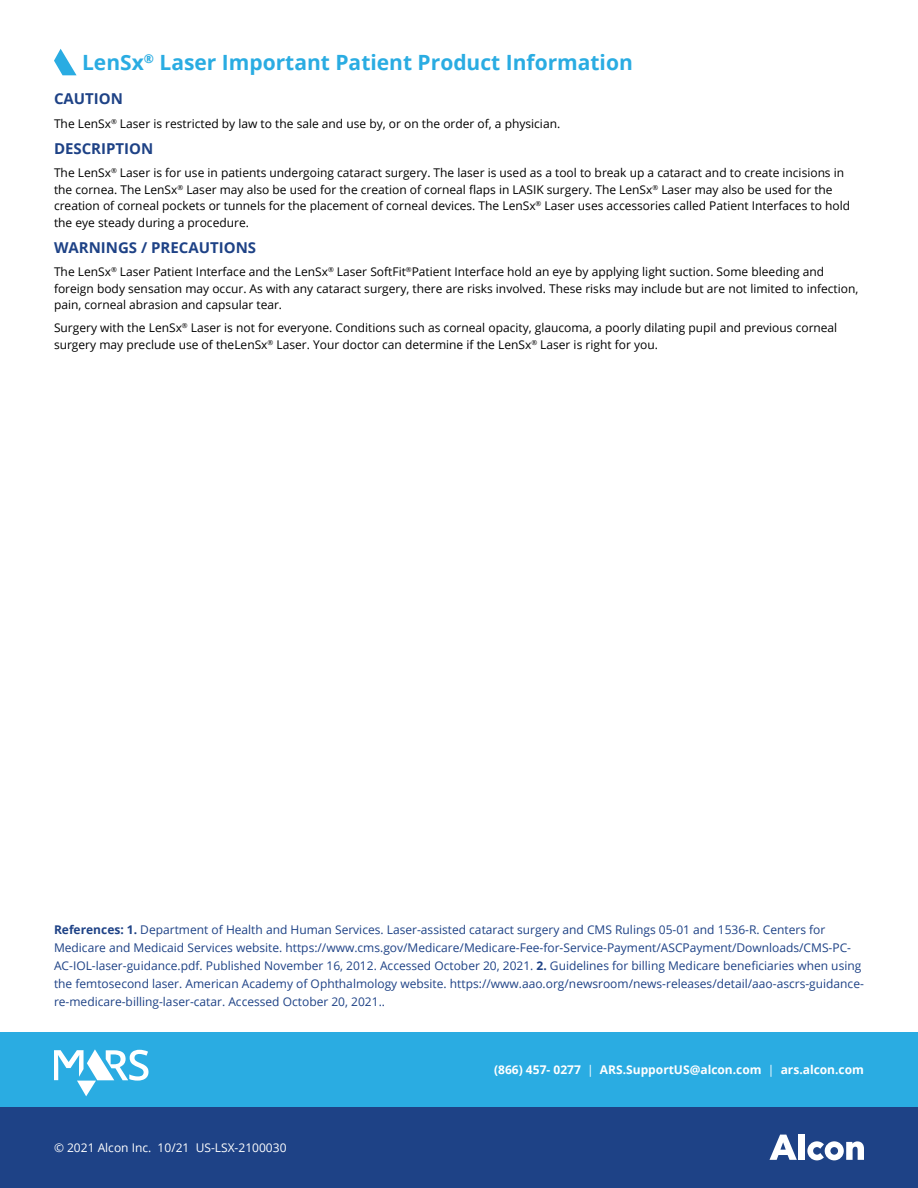
<style>
.page{position:relative;width:918px;height:1188px;background:#fff}
.page>*{position:absolute;margin:0;border:0;box-sizing:border-box;transform-origin:0 0}
.t1{font:700 21px "Open Sans";color:#2aace2}
.t2{font:700 15px "Open Sans";color:#1e4286}
.t3{font:12px/16.5px "Open Sans";color:#000}
.t4{font:12px/18px "Open Sans";color:#1e4286}
.t5{font:700 12px "Open Sans";color:#fff}
.t6{font:12px "Open Sans";color:#fff}
.s1{font-weight:700}
.s2{font-weight:400}
</style>
<div class="page">
<div style="left:0;top:1033px;width:918px;height:74px;background:#2aace2"></div>
<div style="left:0;top:1107px;width:918px;height:81px;background:#1e4286"></div>
<svg style="left:54px;top:1049px;width:94px;height:47px"></svg>
<svg style="left:807px;top:1141px;width:57px;height:19px"></svg>
<svg style="left:770px;top:1135px;width:27px;height:25px"></svg>
<div style="left:799px;top:1135px;width:6px;height:25px;background:#fff"></div>
<svg style="left:54px;top:49px;width:23px;height:26px"></svg>
<h1 class="t1" style="left:82px;top:48px;width:552px">LenSx<sup>®</sup> Laser Important Patient Product Information</h1>
<p class="t2" style="left:54px;top:88px;width:71px">CAUTION</p>
<p class="t3" style="left:54px;top:115px;width:508px">The LenSx<sup>®</sup> Laser is restricted by law to the sale and use by, or on the order of, a physician.</p>
<p class="t2" style="left:54px;top:138px;width:101px">DESCRIPTION</p>
<p class="t3" style="left:54px;top:164px;width:798px">The LenSx<sup>®</sup> Laser is for use in patients undergoing cataract surgery. The laser is used as a tool to break up a cataract and to create incisions in the cornea. The LenSx<sup>®</sup> Laser may also be used for the creation of corneal flaps in LASIK surgery. The LenSx<sup>®</sup> Laser may also be used for the creation of corneal pockets or tunnels for the placement of corneal devices. The LenSx<sup>®</sup> Laser uses accessories called Patient Interfaces to hold the eye steady during a procedure.</p>
<p class="t2" style="left:54px;top:237px;width:204px">WARNINGS / PRECAUTIONS</p>
<p class="t3" style="left:54px;top:263px;width:806px">The LenSx<sup>®</sup> Laser Patient Interface and the LenSx<sup>®</sup> Laser SoftFit<sup>®</sup>Patient Interface hold an eye by applying light suction. Some bleeding and foreign body sensation may occur. As with any cataract surgery, there are risks involved. These risks may include but are not limited to infection, pain, corneal abrasion and capsular tear.</p>
<p class="t3" style="left:54px;top:319px;width:785px">Surgery with the LenSx<sup>®</sup> Laser is not for everyone. Conditions such as corneal opacity, glaucoma, a poorly dilating pupil and previous corneal surgery may preclude use of theLenSx<sup>®</sup> Laser. Your doctor can determine if the LenSx<sup>®</sup> Laser is right for you.</p>
<p class="t4" style="left:54px;top:920px;width:811px"><span class="s1">References: 1.</span> Department of Health and Human Services. Laser-assisted cataract surgery and CMS Rulings 05-01 and 1536-R. Centers for Medicare and Medicaid Services website. https://www.cms.gov/Medicare/Medicare-Fee-for-Service-Payment/ASCPayment/Downloads/CMS-PC-AC-IOL-laser-guidance.pdf. Published November 16, 2012. Accessed October 20, 2021. <span class="s1">2.</span> Guidelines for billing Medicare beneficiaries when using the femtosecond laser. American Academy of Ophthalmology website. https://www.aao.org/newsroom/news-releases/detail/aao-ascrs-guidance&shy;re-medicare-billing-laser-catar. Accessed October 20, 2021..</p>
<p class="t6" style="left:54px;top:1140px;width:234px">© 2021 Alcon Inc. 10/21 US-LSX-2100030</p>
<p class="t5" style="left:494px;top:1062px;width:371px">(866) 457- 0277 <span class="s2">|</span> ARS.SupportUS@alcon.com <span class="s2">|</span> ars.alcon.com</p>
</div>
